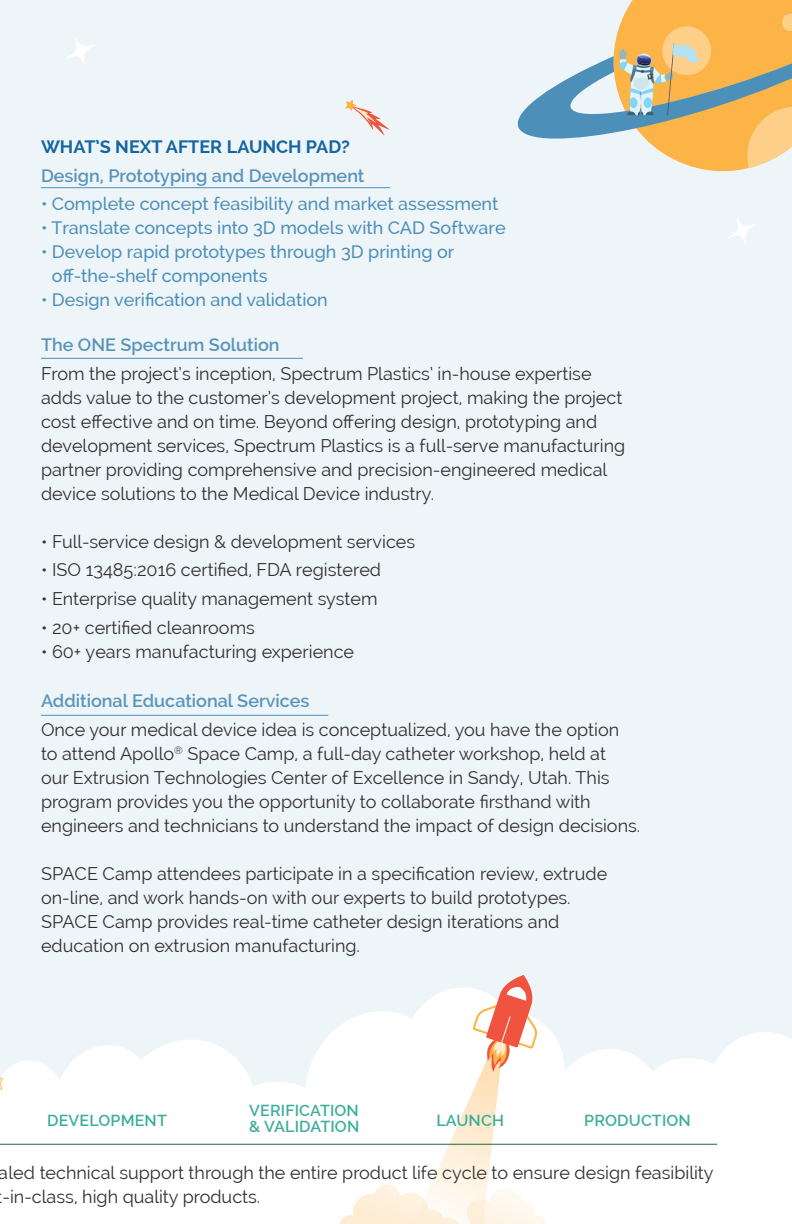
<style>
.page{position:relative;width:792px;height:1224px;background:#eef5f9}
.page>*{position:absolute;margin:0;border:0;box-sizing:border-box;transform-origin:0 0}
.t1{font:18px/24px "Raleway";color:#312f30}
.t2{font:500 18px/24px "Raleway";color:#4c8fb9}
.t3{font:600 18px "Raleway";color:#5894bb}
.t4{font:700 18px "Raleway";color:#1466a1}
.t5{font:600 16px/16px "Raleway";letter-spacing:.01em;color:#3cae9a}
</style>
<div class="page">
<svg style="left:0;top:1026px;width:792px;height:198px;fill:#fff"></svg>
<svg style="left:517px;top:53px;width:97px;height:86px"></svg>
<svg style="left:728px;top:218px;width:28px;height:26px"></svg>
<svg style="left:67px;top:39px;width:27px;height:24px"></svg>
<svg style="left:614px;top:0;width:178px;height:171px;background:#e4bb74"></svg>
<hr style="left:0;top:1144px;width:717px;height:1px;background:#1e673c">
<svg style="left:0;top:1072px;width:3px;height:21px"></svg>
<svg style="left:345px;top:99px;width:45px;height:37px"></svg>
<hr style="left:41px;top:187px;width:349px;height:1px;background:#4c8fb9">
<hr style="left:41px;top:358px;width:262px;height:1px;background:#4c8fb9">
<hr style="left:41px;top:715px;width:287px;height:1px;background:#4c8fb9">
<svg style="left:339px;top:975px;width:206px;height:249px"></svg>
<p class="t4" style="left:41px;top:136px;width:311px">WHAT’S NEXT AFTER LAUNCH PAD?</p>
<p class="t3" style="left:41px;top:165px;width:325px">Design, Prototyping and Development</p>
<p class="t2" style="left:41px;top:192px;width:459px">• Complete concept feasibility and market assessment</p>
<p class="t2" style="left:41px;top:216px;width:466px">• Translate concepts into 3D models with CAD Software</p>
<p class="t2" style="left:52px;top:240px;width:404px;text-indent:-11px">• Develop rapid prototypes through 3D printing or off-the-shelf components</p>
<p class="t2" style="left:41px;top:288px;width:288px">• Design verification and validation</p>
<p class="t3" style="left:41px;top:334px;width:240px">The ONE Spectrum Solution</p>
<p class="t1" style="left:41px;top:361px;width:586px">From the project’s inception, Spectrum Plastics’ in-house expertise adds value to the customer’s development project, making the project cost effective and on time. Beyond offering design, prototyping and development services, Spectrum Plastics is a full-serve manufacturing partner providing comprehensive and precision-engineered medical device solutions to the Medical Device industry.</p>
<p class="t1" style="left:41px;top:529px;width:376px">• Full-service design &amp; development services</p>
<p class="t1" style="left:41px;top:558px;width:342px">• ISO 13485:2016 certified, FDA registered</p>
<p class="t1" style="left:41px;top:587px;width:338px">• Enterprise quality management system</p>
<p class="t1" style="left:41px;top:615px;width:215px">• 20+ certified cleanrooms</p>
<p class="t1" style="left:41px;top:639px;width:315px">• 60+ years manufacturing experience</p>
<p class="t3" style="left:41px;top:690px;width:270px">Additional Educational Services</p>
<p class="t1" style="left:41px;top:717px;width:601px">Once your medical device idea is conceptualized, you have the option<br>to attend Apollo<sup>®</sup> Space Camp, a full-day catheter workshop, held at<br>our Extrusion Technologies Center of Excellence in Sandy, Utah. This program provides you the opportunity to collaborate firsthand with engineers and technicians to understand the impact of design decisions.</p>
<p class="t1" style="left:41px;top:861px;width:568px">SPACE Camp attendees participate in a specification review, extrude on-line, and work hands-on with our experts to build prototypes.<br>SPACE Camp provides real-time catheter design iterations and education on extrusion manufacturing.</p>
<p class="t5" style="left:47px;top:1113px;width:121px">DEVELOPMENT</p>
<p class="t5" style="left:249px;top:1103px;width:112px">VERIFICATION &amp; VALIDATION</p>
<p class="t5" style="left:436px;top:1113px;width:69px">LAUNCH</p>
<p class="t5" style="left:584px;top:1113px;width:108px">PRODUCTION</p>
<p class="t1" style="left:-1px;top:1161px;width:716px">aled technical support through the entire product life cycle to ensure design feasibility -in-class, high quality products.</p>
</div>
